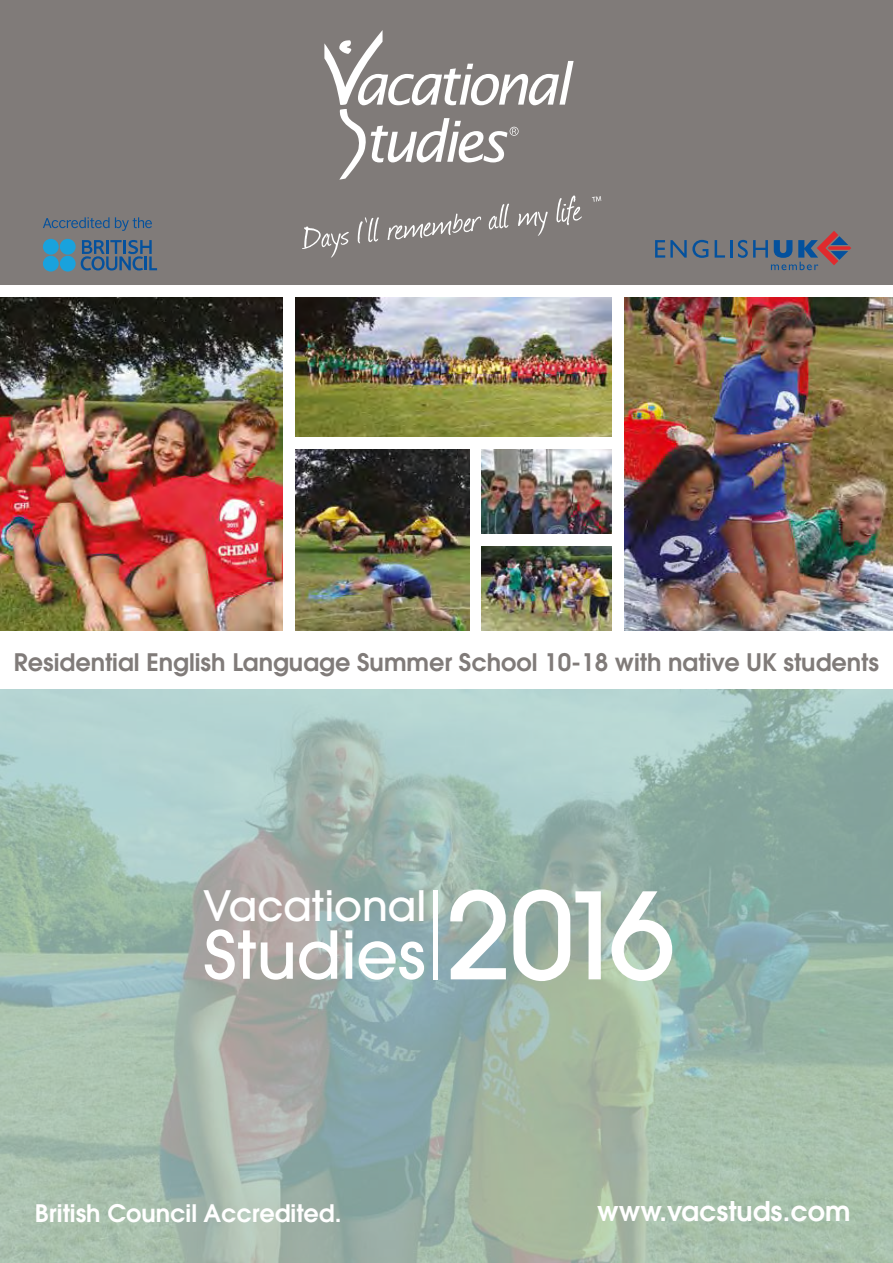
<style>
.page{position:relative;width:893px;height:1263px;background:#fff}
.page>*{position:absolute;margin:0;border:0;box-sizing:border-box;transform-origin:0 0}
.t1{font:500 72.6px "Avant Garde Gothic Itc T";letter-spacing:-.005em;color:#fff}
.t2{font:500 46.2px "Avant Garde Gothic Itc T";color:#fff}
.t3{font:600 27px "Avant Garde";color:#fff}
.t4{font:600 24px "Avant Garde";color:#807b79}
.t5{font:600 24px "Avant Garde";color:#fff}
.s1{font-size:132px}
</style>
<div class="page">
<div style="left:0;top:0;width:893px;height:289px;background:#807b79"></div>
<img style="left:0;top:689px;width:893px;height:574px">
<svg style="left:324px;top:30px;width:250px;height:150px"></svg>
<div style="left:433px;top:890px;width:5px;height:90px;background:#fff"></div>
<svg style="left:302px;top:226px;width:47px;height:32px"></svg>
<svg style="left:358px;top:217px;width:21px;height:26px"></svg>
<svg style="left:388px;top:214px;width:93px;height:26px"></svg>
<svg style="left:489px;top:204px;width:20px;height:26px"></svg>
<svg style="left:518px;top:212px;width:30px;height:24px"></svg>
<svg style="left:556px;top:195px;width:26px;height:30px"></svg>
<svg style="left:592px;top:196px;width:9px;height:6px"></svg>
<div style="left:0;top:285px;width:893px;height:366px;background:#fff"></div>
<img style="left:0;top:298px;width:283px;height:333px">
<img style="left:482px;top:546px;width:129px;height:85px">
<img style="left:296px;top:449px;width:173px;height:182px">
<img style="left:624px;top:298px;width:269px;height:333px">
<img style="left:296px;top:298px;width:315px;height:139px">
<img style="left:482px;top:449px;width:129px;height:85px">
<svg style="left:81px;top:240px;width:76px;height:30px"></svg>
<div style="left:43px;top:239px;width:16px;height:16px;background:#19a2dd;border-radius:50%"></div>
<div style="left:60px;top:239px;width:16px;height:16px;background:#19a2dd;border-radius:50%"></div>
<div style="left:43px;top:256px;width:16px;height:16px;background:#19a2dd;border-radius:50%"></div>
<div style="left:60px;top:256px;width:16px;height:16px;background:#19a2dd;border-radius:50%"></div>
<svg style="left:43px;top:217px;width:109px;height:14px"></svg>
<svg style="left:655px;top:240px;width:53px;height:18px"></svg>
<svg style="left:715px;top:240px;width:17px;height:18px"></svg>
<svg style="left:738px;top:231px;width:113px;height:39px"></svg>
<p class="t4" style="left:14px;top:646px;width:867px">Residential English Language Summer School 10-18 with native UK students</p>
<h1 class="t1" style="left:204px;top:912px;width:472px">Studies <span class="s1">2016</span></h1>
<h2 class="t2" style="left:204px;top:879px;width:224px">Vacational</h2>
<p class="t5" style="left:35px;top:1197px;width:308px">British Council Accredited.</p>
<p class="t3" style="left:597px;top:1193px;width:255px">www.vacstuds.com</p>
</div>
